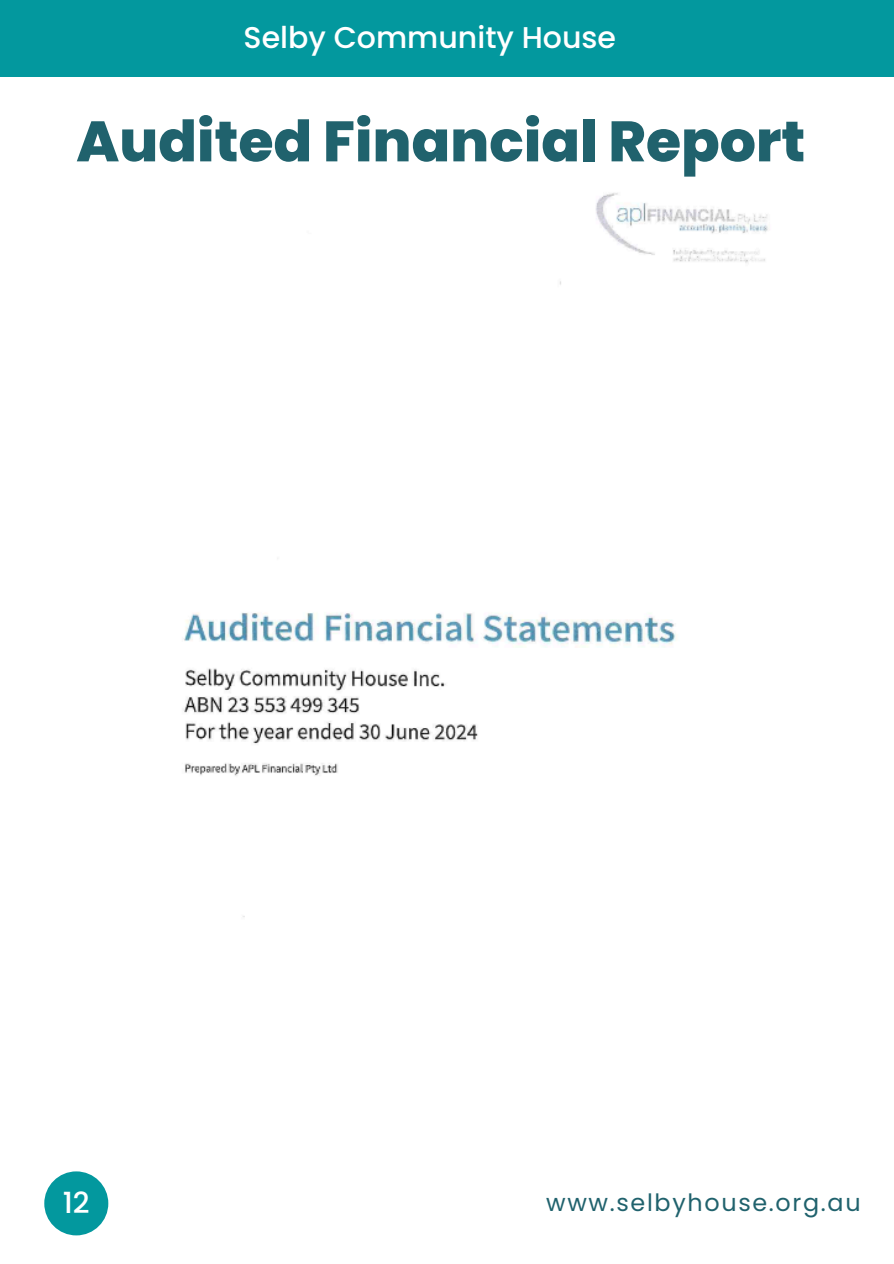
<style>
.page{position:relative;width:894px;height:1264px;background:#fff}
.page>*{position:absolute;margin:0;border:0;box-sizing:border-box;transform-origin:0 0}
.t1{font:800 56.85px "Poppins";color:#20626d}
.t2{font:500 30px "Poppins";color:#fff}
.t3{font:500 29.1px "Poppins";color:#fff}
.t4{font:23.85px "Poppins";letter-spacing:.07em;color:#20626d}
</style>
<div class="page">
<div style="left:0;top:0;width:893px;height:77px;background:#03989e"></div>
<div style="left:44px;top:1171px;width:64px;height:64px;background:#03989e;border-radius:50%"></div>
<img style="left:183px;top:193px;width:585px;height:724px">
<p class="t2" style="left:243px;top:17px;width:374px">Selby Community House</p>
<h1 class="t1" style="left:76px;top:102px;width:730px">Audited Financial Report</h1>
<p class="t3" style="left:63px;top:1181px;width:28px">12</p>
<p class="t4" style="left:546px;top:1185px;width:316px">www.selbyhouse.org.au</p>
</div>
